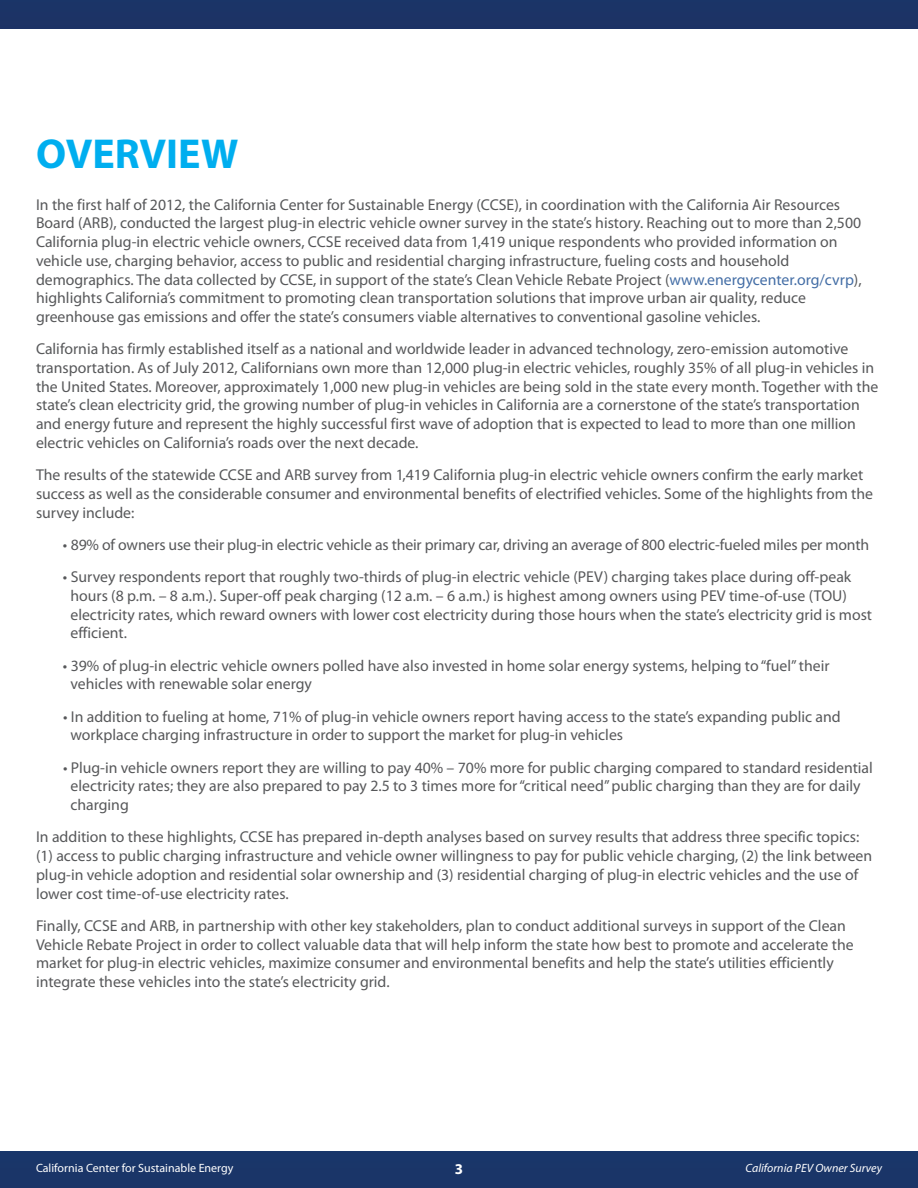
<style>
.page{position:relative;width:918px;height:1188px;background:#fff}
.page>*{position:absolute;margin:0;border:0;box-sizing:border-box;transform-origin:0 0}
.t1{font:700 42px "Myriad Pro";color:#00aeef}
.t2{font:15.75px/18.8px "Myriad Pro";color:#57585a}
.t3{font:700 15px "Myriad Pro";color:#fff}
.t4{font:12px "Myriad Pro";color:#fff}
.t5{font:italic 12px "Myriad Pro";color:#fff}
.s1{color:#446ea6}
</style>
<div class="page">
<div style="left:0;top:1152px;width:918px;height:36px;background:#1a3568"></div>
<div style="left:0;top:0;width:918px;height:29px;background:#1c3366"></div>
<h1 class="t1" style="left:36px;top:127px;width:204px">OVERVIEW</h1>
<p class="t2" style="left:36px;top:195px;width:827px">In the first half of 2012, the California Center for Sustainable Energy (CCSE), in coordination with the California Air Resources Board (ARB), conducted the largest plug-in electric vehicle owner survey in the state’s history. Reaching out to more than 2,500<br>California plug-in electric vehicle owners, CCSE received data from 1,419 unique respondents who provided information on vehicle use, charging behavior, access to public and residential charging infrastructure, fueling costs and household demographics. The data collected by CCSE, in support of the state’s Clean Vehicle Rebate Project (<span class="s1">www.energycenter.org/cvrp</span>), highlights California’s commitment to promoting clean transportation solutions that improve urban air quality, reduce greenhouse gas emissions and offer the state’s consumers viable alternatives to conventional gasoline vehicles.</p>
<p class="t2" style="left:36px;top:339px;width:844px">California has firmly established itself as a national and worldwide leader in advanced technology, zero-emission automotive transportation. As of July 2012, Californians own more than 12,000 plug-in electric vehicles, roughly 35% of all plug-in vehicles in the United States. Moreover, approximately 1,000 new plug-in vehicles are being sold in the state every month. Together with the state’s clean electricity grid, the growing number of plug-in vehicles in California are a cornerstone of the state’s transportation and energy future and represent the highly successful first wave of adoption that is expected to lead to more than one million electric vehicles on California’s roads over the next decade.</p>
<p class="t2" style="left:36px;top:465px;width:839px">The results of the statewide CCSE and ARB survey from 1,419 California plug-in electric vehicle owners confirm the early market success as well as the considerable consumer and environmental benefits of electrified vehicles. Some of the highlights from the survey include:</p>
<p class="t2" style="left:63px;top:535px;width:808px">• 89% of owners use their plug-in electric vehicle as their primary car, driving an average of 800 electric-fueled miles per month</p>
<p class="t2" style="left:70px;top:567px;width:803px;text-indent:-7px">• Survey respondents report that roughly two-thirds of plug-in electric vehicle (PEV) charging takes place during off-peak hours (8 p.m. – 8 a.m.). Super-off peak charging (12 a.m. – 6 a.m.) is highest among owners using PEV time-of-use (TOU) electricity rates, which reward owners with lower cost electricity during those hours when the state’s electricity grid is most efficient.</p>
<p class="t2" style="left:71px;top:656px;width:761px;text-indent:-8px">• 39% of plug-in electric vehicle owners polled have also invested in home solar energy systems, helping to“fuel”their vehicles with renewable solar energy</p>
<p class="t2" style="left:71px;top:707px;width:772px;text-indent:-7px">• In addition to fueling at home, 71% of plug-in vehicle owners report having access to the state’s expanding public and workplace charging infrastructure in order to support the market for plug-in vehicles</p>
<p class="t2" style="left:71px;top:758px;width:804px;text-indent:-7px">• Plug-in vehicle owners report they are willing to pay 40% – 70% more for public charging compared to standard residential electricity rates; they are also prepared to pay 2.5 to 3 times more for“critical need”public charging than they are for daily charging</p>
<p class="t2" style="left:36px;top:828px;width:838px">In addition to these highlights, CCSE has prepared in-depth analyses based on survey results that address three specific topics: (1) access to public charging infrastructure and vehicle owner willingness to pay for public vehicle charging, (2) the link between plug-in vehicle adoption and residential solar ownership and (3) residential charging of plug-in electric vehicles and the use of lower cost time-of-use electricity rates.</p>
<p class="t2" style="left:36px;top:916px;width:819px">Finally, CCSE and ARB, in partnership with other key stakeholders, plan to conduct additional surveys in support of the Clean Vehicle Rebate Project in order to collect valuable data that will help inform the state how best to promote and accelerate the market for plug-in electric vehicles, maximize consumer and environmental benefits and help the state’s utilities efficiently integrate these vehicles into the state’s electricity grid.</p>
<p class="t4" style="left:36px;top:1160px;width:199px">California Center for Sustainable Energy</p>
<p class="t3" style="left:455px;top:1159px;width:10px">3</p>
<p class="t5" style="left:746px;top:1160px;width:138px">California PEV Owner Survey</p>
</div>
